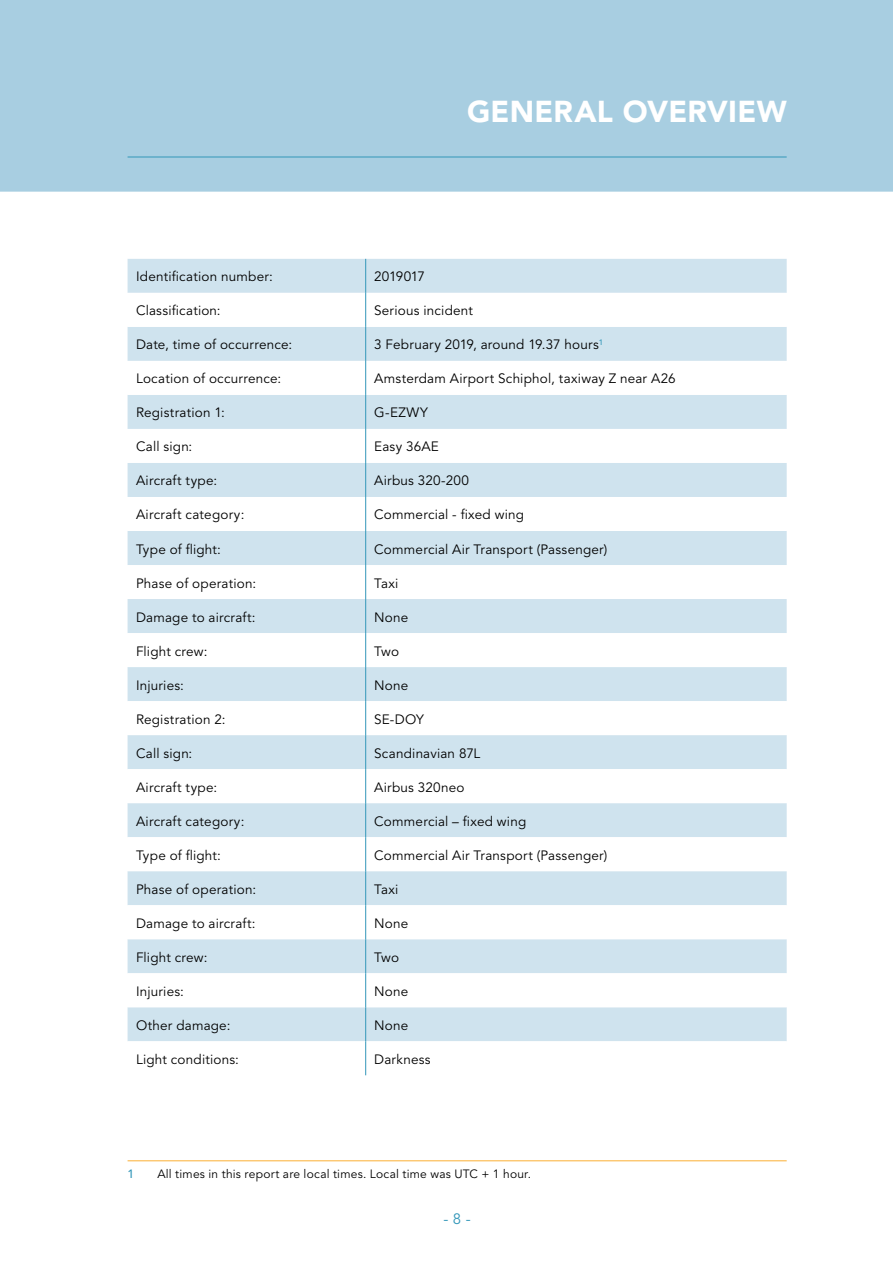
<style>
.page{position:relative;width:893px;height:1263px;background:#fff}
.page>*{position:absolute;margin:0;border:0;box-sizing:border-box;transform-origin:0 0}
.Hoofdstuk_kop_-nr{font:900 30px "Avenir LT Std";letter-spacing:.01em;color:#fff}
.t1{font:15px "Avenir LT Std";color:#3397b9}
.Tabel_bodytekst{font:13.5px "Avenir LT Std";letter-spacing:.015em;color:#000}
.Tabel_bodytekst-2{font:13.5px "Avenir LT Std";letter-spacing:-.015em;color:#000}
.Voetnoot{font:12px "Avenir LT Std";letter-spacing:.02em;color:#000}
.Voetnoot-2{font:500 12px "Avenir LT Std";color:#3397b9}
</style>
<div class="page">
<div style="left:0;top:0;width:893px;height:192px;background:#a8cee1"></div>
<hr style="left:128px;top:157px;width:659px;height:1px;background:#3397b9">
<div style="left:128px;top:259px;width:659px;height:34px;background:#cfe3ee"></div>
<svg style="left:128px;top:293px;width:659px;height:782px"></svg>
<hr style="left:365px;top:259px;width:1px;height:34px;background:#3397b9">
<hr style="left:365px;top:293px;width:1px;height:34px;background:#3397b9">
<hr style="left:365px;top:327px;width:1px;height:34px;background:#3397b9">
<hr style="left:365px;top:361px;width:1px;height:34px;background:#3397b9">
<hr style="left:365px;top:395px;width:1px;height:34px;background:#3397b9">
<hr style="left:365px;top:429px;width:1px;height:34px;background:#3397b9">
<hr style="left:365px;top:463px;width:1px;height:34px;background:#3397b9">
<hr style="left:365px;top:497px;width:1px;height:34px;background:#3397b9">
<hr style="left:365px;top:531px;width:1px;height:34px;background:#3397b9">
<hr style="left:365px;top:565px;width:1px;height:34px;background:#3397b9">
<hr style="left:365px;top:599px;width:1px;height:34px;background:#3397b9">
<hr style="left:365px;top:633px;width:1px;height:34px;background:#3397b9">
<hr style="left:365px;top:667px;width:1px;height:34px;background:#3397b9">
<hr style="left:365px;top:701px;width:1px;height:34px;background:#3397b9">
<hr style="left:365px;top:735px;width:1px;height:34px;background:#3397b9">
<hr style="left:365px;top:769px;width:1px;height:34px;background:#3397b9">
<hr style="left:365px;top:803px;width:1px;height:34px;background:#3397b9">
<hr style="left:365px;top:837px;width:1px;height:34px;background:#3397b9">
<hr style="left:365px;top:871px;width:1px;height:34px;background:#3397b9">
<hr style="left:365px;top:905px;width:1px;height:34px;background:#3397b9">
<hr style="left:365px;top:939px;width:1px;height:34px;background:#3397b9">
<hr style="left:365px;top:973px;width:1px;height:34px;background:#3397b9">
<hr style="left:365px;top:1007px;width:1px;height:34px;background:#3397b9">
<hr style="left:365px;top:1041px;width:1px;height:34px;background:#3397b9">
<hr style="left:128px;top:1160px;width:659px;height:1px;background:#fbaf34">
<p class="Hoofdstuk_kop_-nr" style="left:467px;top:93px;width:321px">GENERAL OVERVIEW</p>
<p class="Tabel_bodytekst" style="left:136px;top:269px;width:138px">Identification number:</p>
<p class="Tabel_bodytekst-2" style="left:374px;top:269px;width:52px">2019017</p>
<p class="Tabel_bodytekst" style="left:136px;top:303px;width:86px">Classification:</p>
<p class="Tabel_bodytekst" style="left:374px;top:303px;width:100px">Serious incident</p>
<p class="Tabel_bodytekst" style="left:136px;top:337px;width:158px">Date, time of occurrence:</p>
<p class="Tabel_bodytekst" style="left:374px;top:337px;width:230px">3 February 2019, around 19.37 hours<sup>1</sup></p>
<p class="Tabel_bodytekst" style="left:136px;top:371px;width:147px">Location of occurrence:</p>
<p class="Tabel_bodytekst" style="left:374px;top:371px;width:303px">Amsterdam Airport Schiphol, taxiway Z near A26</p>
<p class="Tabel_bodytekst" style="left:136px;top:405px;width:90px">Registration 1:</p>
<p class="Tabel_bodytekst" style="left:374px;top:405px;width:55px">G-EZWY</p>
<p class="Tabel_bodytekst" style="left:136px;top:439px;width:58px">Call sign:</p>
<p class="Tabel_bodytekst" style="left:374px;top:439px;width:66px">Easy 36AE</p>
<p class="Tabel_bodytekst" style="left:136px;top:473px;width:83px">Aircraft type:</p>
<p class="Tabel_bodytekst" style="left:374px;top:473px;width:96px">Airbus 320-200</p>
<p class="Tabel_bodytekst" style="left:136px;top:507px;width:110px">Aircraft category:</p>
<p class="Tabel_bodytekst" style="left:374px;top:507px;width:151px">Commercial - fixed wing</p>
<p class="Tabel_bodytekst" style="left:136px;top:541px;width:86px">Type of flight:</p>
<p class="Tabel_bodytekst" style="left:374px;top:541px;width:235px">Commercial Air Transport (Passenger)</p>
<p class="Tabel_bodytekst" style="left:136px;top:575px;width:122px">Phase of operation:</p>
<p class="Tabel_bodytekst" style="left:374px;top:575px;width:26px">Taxi</p>
<p class="Tabel_bodytekst" style="left:136px;top:609px;width:121px">Damage to aircraft:</p>
<p class="Tabel_bodytekst" style="left:374px;top:609px;width:36px">None</p>
<p class="Tabel_bodytekst" style="left:136px;top:643px;width:73px">Flight crew:</p>
<p class="Tabel_bodytekst" style="left:374px;top:643px;width:26px">Two</p>
<p class="Tabel_bodytekst" style="left:136px;top:677px;width:49px">Injuries:</p>
<p class="Tabel_bodytekst" style="left:374px;top:677px;width:36px">None</p>
<p class="Tabel_bodytekst" style="left:136px;top:711px;width:91px">Registration 2:</p>
<p class="Tabel_bodytekst" style="left:374px;top:711px;width:51px">SE-DOY</p>
<p class="Tabel_bodytekst" style="left:136px;top:745px;width:58px">Call sign:</p>
<p class="Tabel_bodytekst" style="left:374px;top:745px;width:108px">Scandinavian 87L</p>
<p class="Tabel_bodytekst" style="left:136px;top:779px;width:83px">Aircraft type:</p>
<p class="Tabel_bodytekst" style="left:374px;top:779px;width:92px">Airbus 320neo</p>
<p class="Tabel_bodytekst" style="left:136px;top:813px;width:110px">Aircraft category:</p>
<p class="Tabel_bodytekst" style="left:374px;top:813px;width:154px">Commercial – fixed wing</p>
<p class="Tabel_bodytekst" style="left:136px;top:847px;width:86px">Type of flight:</p>
<p class="Tabel_bodytekst" style="left:374px;top:847px;width:235px">Commercial Air Transport (Passenger)</p>
<p class="Tabel_bodytekst" style="left:136px;top:881px;width:122px">Phase of operation:</p>
<p class="Tabel_bodytekst" style="left:374px;top:881px;width:26px">Taxi</p>
<p class="Tabel_bodytekst" style="left:136px;top:915px;width:121px">Damage to aircraft:</p>
<p class="Tabel_bodytekst" style="left:374px;top:915px;width:36px">None</p>
<p class="Tabel_bodytekst" style="left:136px;top:949px;width:73px">Flight crew:</p>
<p class="Tabel_bodytekst" style="left:374px;top:949px;width:26px">Two</p>
<p class="Tabel_bodytekst" style="left:136px;top:983px;width:49px">Injuries:</p>
<p class="Tabel_bodytekst" style="left:374px;top:983px;width:36px">None</p>
<p class="Tabel_bodytekst" style="left:136px;top:1017px;width:96px">Other damage:</p>
<p class="Tabel_bodytekst" style="left:374px;top:1017px;width:36px">None</p>
<p class="Tabel_bodytekst" style="left:136px;top:1051px;width:104px">Light conditions:</p>
<p class="Tabel_bodytekst" style="left:374px;top:1051px;width:58px">Darkness</p>
<p class="Voetnoot-2" style="left:128px;top:1167px;width:8px">1</p>
<p class="Voetnoot" style="left:157px;top:1167px;width:375px">All times in this report are local times. Local time was UTC + 1 hour.</p>
<p class="t1" style="left:443px;top:1210px;width:29px">- 8 -</p>
</div>
